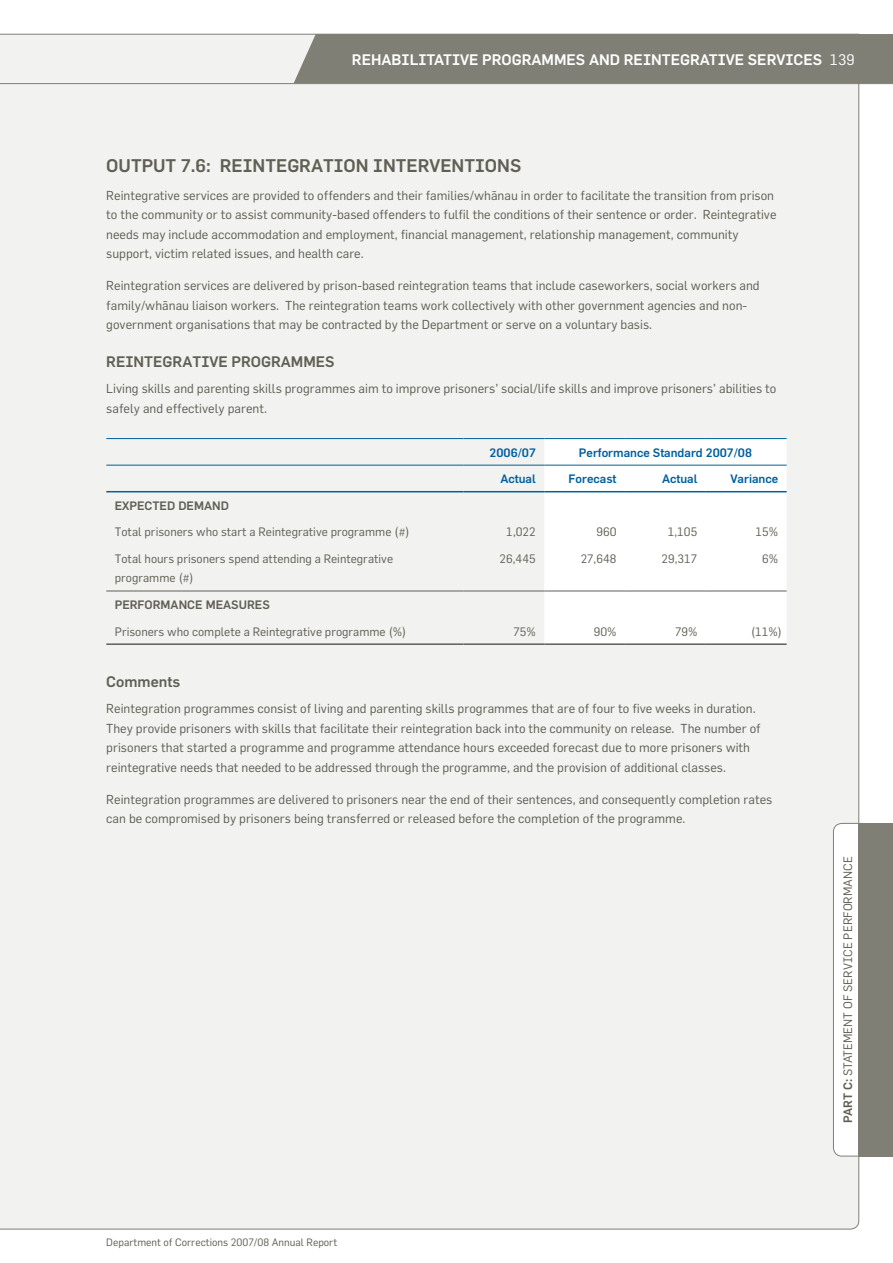
<style>
.page{position:relative;width:893px;height:1263px;background:#fff}
.page>*{position:absolute;margin:0;border:0;box-sizing:border-box;transform-origin:0 0}
.t1{font:500 18px "Flama Maori";color:#605f54}
.t2{font:500 15px "Flama";color:#fff}
.t3{font:500 15px "Flama Maori";color:#605f54}
.t4{font:12.75px/19.5px "Flama Maori";color:#605f54}
.t5{font:12px/19.5px "Flama Maori";color:#605f54}
.t6{font:500 12px "Flama Maori";color:#00609d}
.t7{font:12px "Flama";color:#605f54}
.t8{font:500 12px "Flama Maori";color:#605f54}
.t9{font:10.5px "Flama Maori";color:#605f54}
.s1{font-weight:400}
.s2{font-weight:500}
</style>
<div class="page">
<hr style="left:0;top:83px;width:893px;height:1px;background:#807f76">
<div style="left:859px;top:823px;width:34px;height:333px;background:#807f76"></div>
<div style="left:0;top:34px;width:859px;height:1195px;background:#f2f2f1"></div>
<div style="left:294px;top:34px;width:599px;height:49px;background:#807f76"></div>
<p class="t2" style="left:352px;top:50px;width:504px">REHABILITATIVE PROGRAMMES AND REINTEGRATIVE SERVICES <span class="s1">139</span></p>
<h1 class="t1" style="left:106px;top:154px;width:137px">OUTPUT 7.6: REIN</h1>
<h1 class="t1" style="left:265px;top:154px;width:81px">TEG RATION</h1>
<h1 class="t1" style="left:373px;top:154px;width:115px">INTERVENTIONS</h1>
<p class="t4" style="left:106px;top:185px;width:672px">Reintegrative services are provided to offenders and their families/whänau in order to facilitate the transition from prison to the community or to assist community-based offenders to fulfil the conditions of their sentence or order. Reintegrative needs may include accommodation and employment, financial management, relationship management, community support, victim related issues, and health care.</p>
<p class="t4" style="left:106px;top:276px;width:655px">Reintegration services are delivered by prison-based reintegration teams that include caseworkers, social workers and family/whänau liaison workers. The reintegration teams work collectively with other government agencies and non&shy;government organisations that may be contracted by the Department or serve on a voluntary basis.</p>
<p class="t3" style="left:106px;top:353px;width:20px">REIN</p>
<p class="t3" style="left:144px;top:353px;width:182px">TEG RATIVE PROG RAMMES</p>
<p class="t4" style="left:106px;top:379px;width:672px">Living skills and parenting skills programmes aim to improve prisoners’ social/life skills and improve prisoners’ abilities to safely and effectively parent.</p>
<p class="t6" style="left:489px;top:445px;width:48px">2006/07</p>
<p class="t6" style="left:579px;top:445px;width:175px">Performance Standard 2007/08</p>
<p class="t6" style="left:500px;top:472px;width:37px">Actual</p>
<p class="t6" style="left:569px;top:472px;width:49px">Forecast</p>
<p class="t6" style="left:662px;top:472px;width:37px">Actual</p>
<p class="t6" style="left:730px;top:472px;width:49px">Variance</p>
<p class="t8" style="left:115px;top:498px;width:116px">EXPECTED DEMAND</p>
<p class="t5" style="left:115px;top:522px;width:297px">Total prisoners who start a Reintegrative programme (#)</p>
<p class="t5" style="left:506px;top:522px;width:31px">1,022</p>
<p class="t5" style="left:596px;top:522px;width:22px">960</p>
<p class="t5" style="left:668px;top:522px;width:31px">1,105</p>
<p class="t5" style="left:756px;top:522px;width:24px">15%</p>
<p class="t5" style="left:115px;top:549px;width:280px">Total hours prisoners spend attending a Reintegrative programme (#)</p>
<p class="t5" style="left:499px;top:549px;width:38px">26,445</p>
<p class="t5" style="left:581px;top:549px;width:37px">27,648</p>
<p class="t5" style="left:662px;top:549px;width:37px">29,317</p>
<p class="t5" style="left:762px;top:549px;width:18px">6%</p>
<p class="t8" style="left:115px;top:597px;width:148px">PERFORMANCE MEASU RES</p>
<p class="t5" style="left:115px;top:621px;width:293px">Prisoners who complete a Reintegrative programme (%)</p>
<p class="t5" style="left:513px;top:621px;width:24px">75%</p>
<p class="t5" style="left:594px;top:621px;width:24px">90%</p>
<p class="t5" style="left:675px;top:621px;width:24px">79%</p>
<p class="t5" style="left:751px;top:621px;width:33px">(11%)</p>
<p class="t3" style="left:106px;top:673px;width:75px">Comments</p>
<p class="t4" style="left:106px;top:698px;width:656px">Reintegration programmes consist of living and parenting skills programmes that are of four to five weeks in duration.<br>They provide prisoners with skills that facilitate their reintegration back into the community on release. The number of prisoners that started a programme and programme attendance hours exceeded forecast due to more prisoners with reintegrative needs that needed to be addressed through the programme, and the provision of additional classes.</p>
<p class="t4" style="left:106px;top:789px;width:667px">Reintegration programmes are delivered to prisoners near the end of their sentences, and consequently completion rates can be compromised by prisoners being transferred or released before the completion of the programme.</p>
<p class="t9" style="left:106px;top:1236px;width:232px">Department of Corrections 2007/08 Annual Report</p>
<p class="t7" style="left:841px;top:1123px;width:268px;rotate:-90deg"><span class="s2">PART C:</span> Statement of Service Performance</p>
</div>
